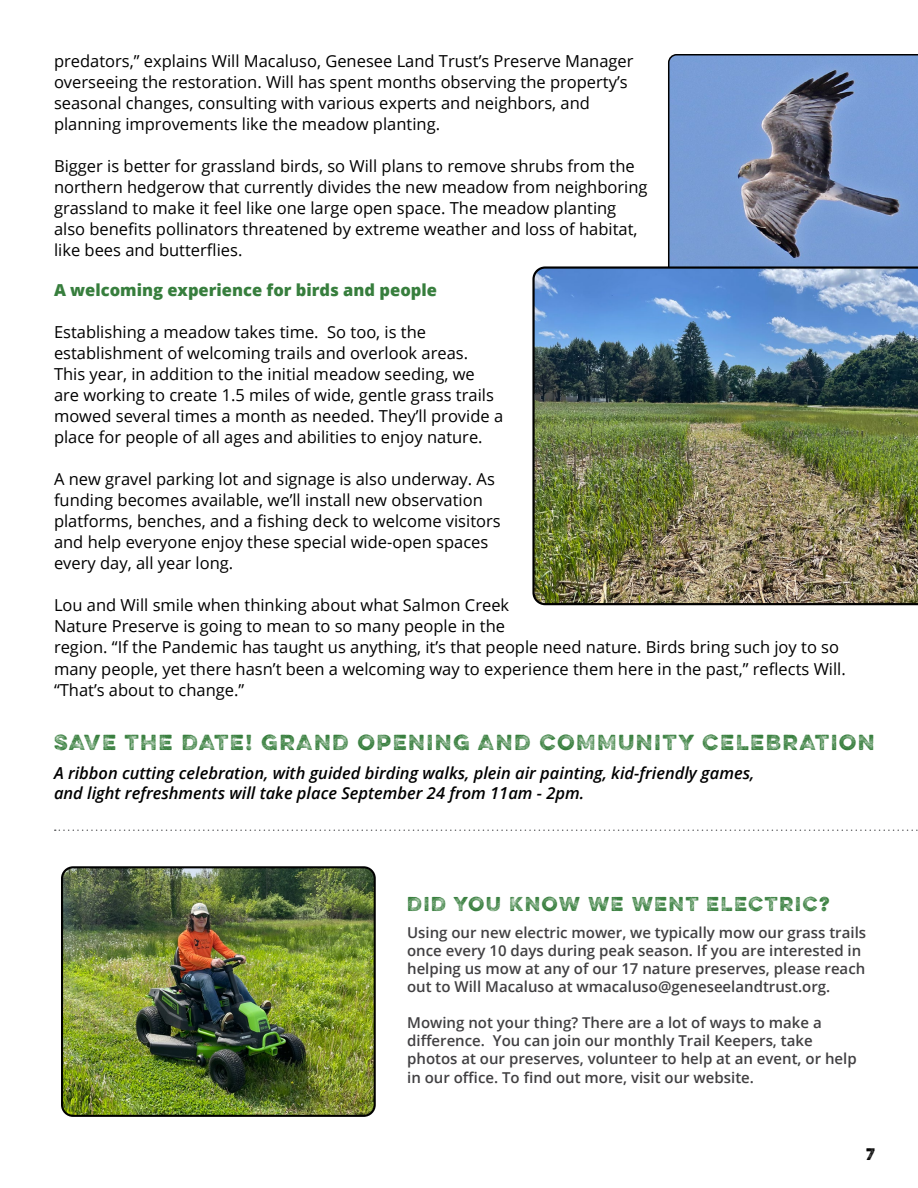
<style>
.page{position:relative;width:918px;height:1188px;background:#fff}
.page>*{position:absolute;margin:0;border:0;box-sizing:border-box;transform-origin:0 0}
.t1{font:300 19.5px "Eveleth";letter-spacing:.1em;color:#377e3d}
.t2{font:300 18px "Eveleth";letter-spacing:.1em;color:#377e3d}
.t3{font:16.5px/21px "Open Sans";color:#000}
.t4{font:italic 600 16.5px/19.8px "Open Sans";color:#000}
.t5{font:800 16.5px "Open Sans";color:#377e3d}
.t6{font:600 15px/18px "Open Sans";color:#414042}
.t7{font:300 15px "Eveleth";color:#000}
</style>
<div class="page">
<svg style="left:668px;top:54px;width:250px;height:212px;background:#728dba"></svg>
<img style="left:532px;top:266px;width:386px;height:339px">
<svg style="left:55px;top:829px;width:863px;height:2px"></svg>
<img style="left:64px;top:869px;width:309px;height:245px">
<div style="left:61px;top:866px;width:315px;height:251px;border:2px solid #000;border-radius:11px"></div>
<p class="t3" style="left:54px;top:50px;width:581px">predators,” explains Will Macaluso, Genesee Land Trust’s Preserve Manager overseeing the restoration. Will has spent months observing the property’s seasonal changes, consulting with various experts and neighbors, and planning improvements like the meadow planting.</p>
<p class="t3" style="left:54px;top:155px;width:595px">Bigger is better for grassland birds, so Will plans to remove shrubs from the northern hedgerow that currently divides the new meadow from neighboring grassland to make it feel like one large open space. The meadow planting also benefits pollinators threatened by extreme weather and loss of habitat, like bees and butterflies.</p>
<p class="t5" style="left:54px;top:278px;width:384px">A welcoming experience for birds and people</p>
<p class="t3" style="left:54px;top:322px;width:451px">Establishing a meadow takes time. So too, is the establishment of welcoming trails and overlook areas.<br>This year, in addition to the initial meadow seeding, we are working to create 1.5 miles of wide, gentle grass trails mowed several times a month as needed. They’ll provide a place for people of all ages and abilities to enjoy nature.</p>
<p class="t3" style="left:54px;top:469px;width:448px">A new gravel parking lot and signage is also underway. As funding becomes available, we’ll install new observation platforms, benches, and a fishing deck to welcome visitors and help everyone enjoy these special wide-open spaces every day, all year long.</p>
<p class="t3" style="left:54px;top:595px;width:793px">Lou and Will smile when thinking about what Salmon Creek<br>Nature Preserve is going to mean to so many people in the<br>region. “If the Pandemic has taught us anything, it’s that people need nature. Birds bring such joy to so many people, yet there hasn’t been a welcoming way to experience them here in the past,” reflects Will. “That’s about to change.”</p>
<p class="t1" style="left:54px;top:728px;width:822px">SAVE THE DATE! GRAND OPENING AND COMMUNITY CELEBRATION</p>
<p class="t4" style="left:54px;top:763px;width:702px">A ribbon cutting celebration, with guided birding walks, plein air painting, kid-friendly games, and light refreshments will take place September 24 from 11am - 2pm.</p>
<p class="t2" style="left:407px;top:890px;width:424px">DID YOU KNOW WE WENT ELECTRIC?</p>
<p class="t6" style="left:407px;top:923px;width:460px">Using our new electric mower, we typically mow our grass trails once every 10 days during peak season. If you are interested in helping us mow at any of our 17 nature preserves, please reach out to Will Macaluso at wmacaluso@geneseelandtrust.org.</p>
<p class="t6" style="left:407px;top:1013px;width:451px">Mowing not your thing? There are a lot of ways to make a difference. You can join our monthly Trail Keepers, take photos at our preserves, volunteer to help at an event, or help</p>
<p class="t6" style="left:407px;top:1069px;width:348px">in our office. To find out more, visit our website.</p>
<p class="t7" style="left:866px;top:1142px;width:10px">7</p>
</div>
